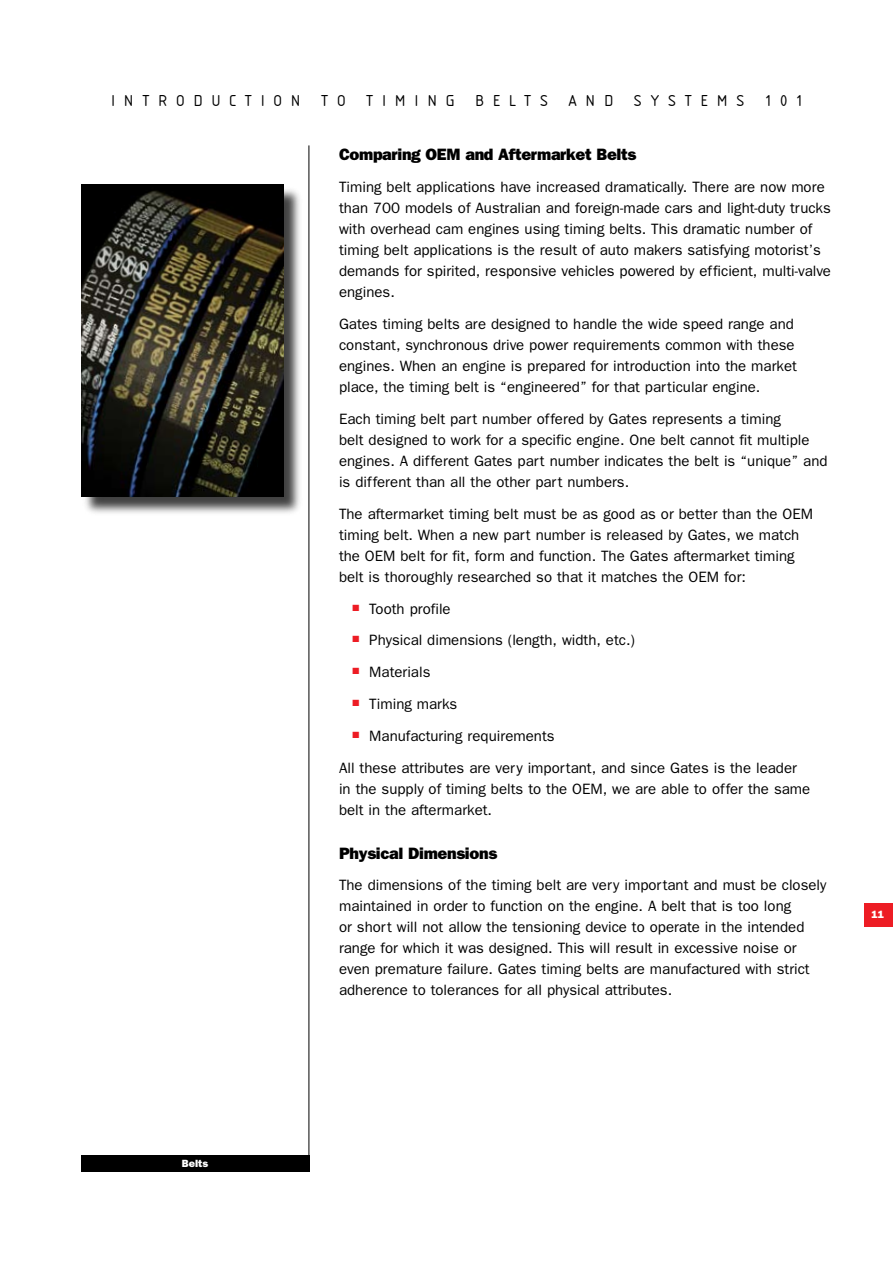
<style>
.page{position:relative;width:893px;height:1263px;background:#fff}
.page>*{position:absolute;margin:0;border:0;box-sizing:border-box;transform-origin:0 0}
.t1{font:800 16.5px "Franklin Gothic";letter-spacing:-.02em;color:#000}
.t2{font:16.5px "Isonorm D";letter-spacing:.53em;color:#000}
.t3{font:15px/21px "Franklin Gothic";color:#000}
.t4{font:800 10.5px "Franklin Gothic";color:#fff}
</style>
<div class="page">
<hr style="left:309px;top:145px;width:1px;height:1025px;background:#000">
<div style="left:864px;top:903px;width:29px;height:24px;background:#ed1c24"></div>
<div style="left:81px;top:1155px;width:228px;height:16px;background:#000"></div>
<div style="left:82px;top:186px;width:221px;height:331px;background:#000;opacity:.75"></div>
<img style="left:81px;top:185px;width:202px;height:312px">
<p class="t2" style="left:111px;top:91px;width:191px">INTRODUCTION</p>
<p class="t2" style="left:321px;top:91px;width:26px">T O</p>
<p class="t2" style="left:366px;top:91px;width:90px">TIMING</p>
<p class="t2" style="left:475px;top:91px;width:74px">BELTS</p>
<p class="t2" style="left:568px;top:91px;width:46px">AND</p>
<p class="t2" style="left:634px;top:91px;width:112px">SYSTEMS</p>
<p class="t2" style="left:765px;top:91px;width:40px">101</p>
<p class="t1" style="left:339px;top:145px;width:299px">Comparing OEM and Aftermarket Belts</p>
<p class="t3" style="left:339px;top:177px;width:494px">Timing belt applications have increased dramatically. There are now more than 700 models of Australian and foreign-made cars and light-duty trucks with overhead cam engines using timing belts. This dramatic number of timing belt applications is the result of auto makers satisfying motorist’s demands for spirited, responsive vehicles powered by efficient, multi-valve engines.</p>
<p class="t3" style="left:339px;top:314px;width:459px">Gates timing belts are designed to handle the wide speed range and constant, synchronous drive power requirements common with these engines. When an engine is prepared for introduction into the market place, the timing belt is “engineered” for that particular engine.</p>
<p class="t3" style="left:339px;top:408px;width:490px">Each timing belt part number offered by Gates represents a timing<br>belt designed to work for a specific engine. One belt cannot fit multiple engines. A different Gates part number indicates the belt is “unique” and is different than all the other part numbers.</p>
<p class="t3" style="left:339px;top:503px;width:476px">The aftermarket timing belt must be as good as or better than the OEM timing belt. When a new part number is released by Gates, we match the OEM belt for fit, form and function. The Gates aftermarket timing belt is thoroughly researched so that it matches the OEM for:</p>
<p class="t3" style="left:352px;top:598px;width:100px"><sup>■</sup> Tooth profile</p>
<p class="t3" style="left:352px;top:630px;width:284px"><sup>■</sup> Physical dimensions (length, width, etc.)</p>
<p class="t3" style="left:352px;top:662px;width:79px"><sup>■</sup> Materials</p>
<p class="t3" style="left:352px;top:693px;width:106px"><sup>■</sup> Timing marks</p>
<p class="t3" style="left:339px;top:720px;width:459px;line-height:31.8px;text-indent:14px"><sup>■</sup> Manufacturing requirements<br>All these attributes are very important, and since Gates is the leader</p>
<p class="t3" style="left:339px;top:778px;width:473px">in the supply of timing belts to the OEM, we are able to offer the same belt in the aftermarket.</p>
<p class="t1" style="left:339px;top:843px;width:160px">Physical Dimensions</p>
<p class="t3" style="left:339px;top:875px;width:489px">The dimensions of the timing belt are very important and must be closely maintained in order to function on the engine. A belt that is too long<br>or short will not allow the tensioning device to operate in the intended range for which it was designed. This will result in excessive noise or even premature failure. Gates timing belts are manufactured with strict adherence to tolerances for all physical attributes.</p>
<p class="t4" style="left:872px;top:909px;width:7px">11</p>
<p class="t4" style="left:182px;top:1157px;width:28px">Belts</p>
</div>
